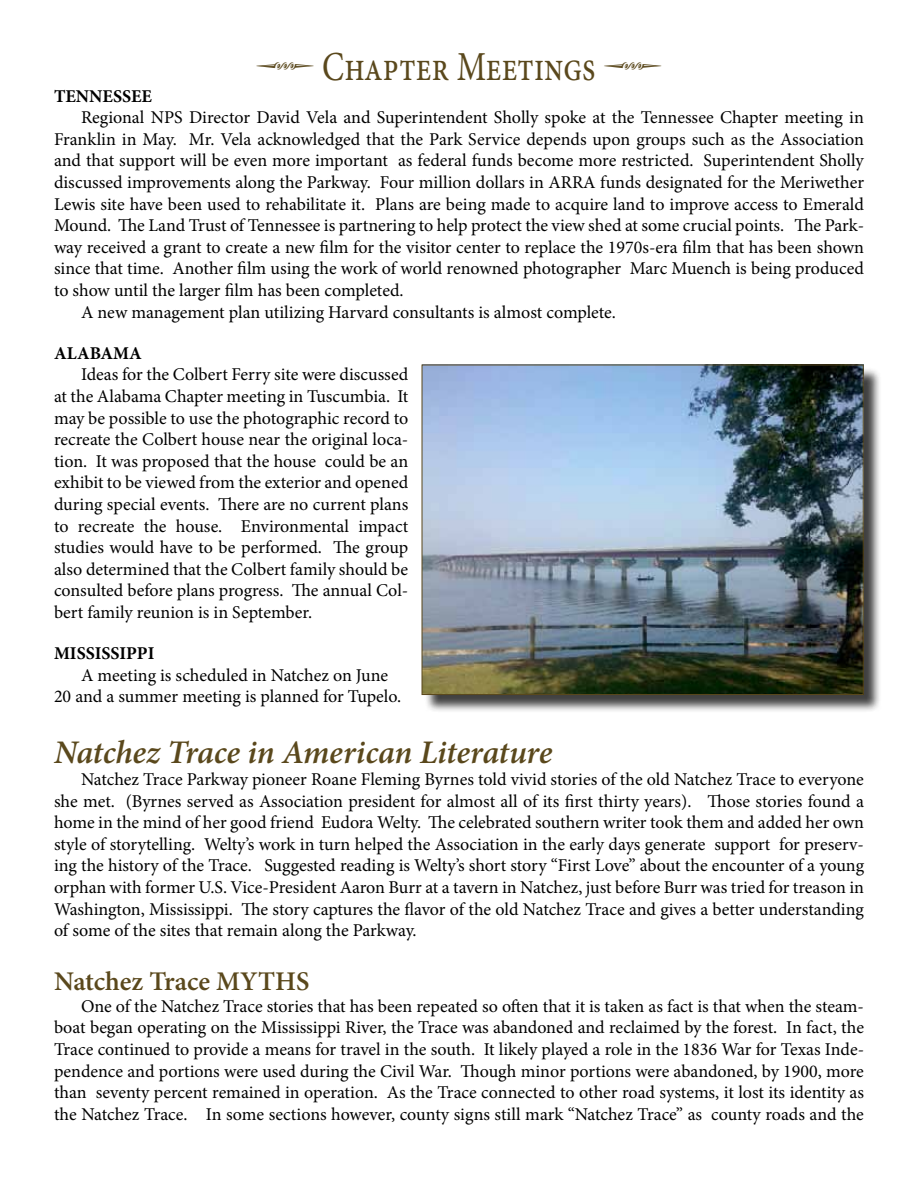
<style>
.page{position:relative;width:918px;height:1188px;background:#fff}
.page>*{position:absolute;margin:0;border:0;box-sizing:border-box;transform-origin:0 0}
.t1{font:41.25px "Minion Pro";color:#5a481c;scale:.8 1}
.t2{font:italic 600 33px "Minion Pro";letter-spacing:-.01em;color:#5a481c}
.t3{font:600 27px "Minion Pro";color:#5a481c}
.t4{font:18px/21.6px "Minion Pro";letter-spacing:-.005em;color:#000;text-align:justify}
.t5{font:18px "Minion Pro";letter-spacing:-.025em;color:#000}
.t6{font:700 18px "Minion Pro";color:#000}
.s1{font-family:"Type Embellishments One Let Plain"}
</style>
<div class="page">
<div style="left:424px;top:367px;width:458px;height:346px;background:#000;opacity:.75"></div>
<img style="left:424px;top:367px;width:437px;height:326px">
<div style="left:422px;top:365px;width:441px;height:330px;border:1px solid #5a481c"></div>
<h1 class="t1" style="left:255px;top:39px;width:511px"><span class="s1">Q</span> Chapter Meetings <span class="s1">Q</span></h1>
<p class="t4" style="left:81px;top:107px;width:784px">Regional NPS Director David Vela and Superintendent Sholly spoke at the Tennessee Chapter meeting in</p>
<p class="t4" style="left:54px;top:128px;width:812px">Franklin in May. Mr. Vela acknowledged that the Park Service depends upon groups such as the Association</p>
<p class="t4" style="left:54px;top:150px;width:812px">and that support will be even more important as federal funds become more restricted. Superintendent Sholly</p>
<p class="t4" style="left:54px;top:172px;width:812px">discussed improvements along the Parkway. Four million dollars in ARRA funds designated for the Meriwether</p>
<p class="t4" style="left:54px;top:193px;width:812px">Lewis site have been used to rehabilitate it. Plans are being made to acquire land to improve access to Emerald</p>
<p class="t5" style="left:54px;top:213px;width:812px">Mound. The Land Trust of Tennessee is partnering to help protect the view shed at some crucial points. The Park-</p>
<p class="t4" style="left:54px;top:236px;width:812px">way received a grant to create a new film for the visitor center to replace the 1970s-era film that has been shown</p>
<p class="t4" style="left:54px;top:258px;width:811px">since that time. Another film using the work of world renowned photographer Marc Muench is being produced</p>
<p class="t4" style="left:54px;top:280px;width:351px">to show until the larger film has been completed.</p>
<p class="t4" style="left:81px;top:301px;width:536px">A new management plan utilizing Harvard consultants is almost complete.</p>
<p class="t6" style="left:54px;top:340px;width:89px">ALABAMA</p>
<p class="t4" style="left:54px;top:364px;width:356px;text-indent:27px">Ideas for the Colbert Ferry site were discussed at the Alabama Chapter meeting in Tuscumbia. It may be possible to use the photographic record to recreate the Colbert house near the original loca&shy;tion. It was proposed that the house could be an exhibit to be viewed from the exterior and opened during special events. There are no current plans to recreate the house. Environmental impact studies would have to be performed. The group also determined that the Colbert family should be consulted before plans progress. The annual Col&shy;bert family reunion is in September.</p>
<p class="t6" style="left:54px;top:641px;width:102px">MISSISSIPPI</p>
<p class="t4" style="left:54px;top:664px;width:349px;text-indent:27px">A meeting is scheduled in Natchez on June<br>20 and a summer meeting is planned for Tupelo.</p>
<h2 class="t2" style="left:54px;top:730px;width:500px">Natchez Trace in American Literature</h2>
<p class="t4" style="left:54px;top:769px;width:812px;text-indent:27px">Natchez Trace Parkway pioneer Roane Fleming Byrnes told vivid stories of the old Natchez Trace to everyone she met. (Byrnes served as Association president for almost all of its first thirty years). Those stories found a home in the mind of her good friend Eudora Welty. The celebrated southern writer took them and added her own style of storytelling. Welty’s work in turn helped the Association in the early days generate support for preserv&shy;ing the history of the Trace. Suggested reading is Welty’s short story “First Love” about the encounter of a young orphan with former U.S. Vice-President Aaron Burr at a tavern in Natchez, just before Burr was tried for treason in Washington, Mississippi. The story captures the flavor of the old Natchez Trace and gives a better understanding of some of the sites that remain along the Parkway.</p>
<h3 class="t3" style="left:54px;top:963px;width:257px">Natchez Trace MYTHS</h3>
<p class="t4" style="left:54px;top:995px;width:812px;text-indent:27px">One of the Natchez Trace stories that has been repeated so often that it is taken as fact is that when the steam&shy;boat began operating on the Mississippi River, the Trace was abandoned and reclaimed by the forest. In fact, the Trace continued to provide a means for travel in the south. It likely played a role in the 1836 War for Texas Inde&shy;pendence and portions were used during the Civil War. Though minor portions were abandoned, by 1900, more than seventy percent remained in operation. As the Trace connected to other road systems, it lost its identity as the Natchez Trace. In some sections however, county signs still mark “Natchez Trace” as county roads and the</p>
<p class="t6" style="left:54px;top:83px;width:99px">TENNESSEE</p>
</div>
